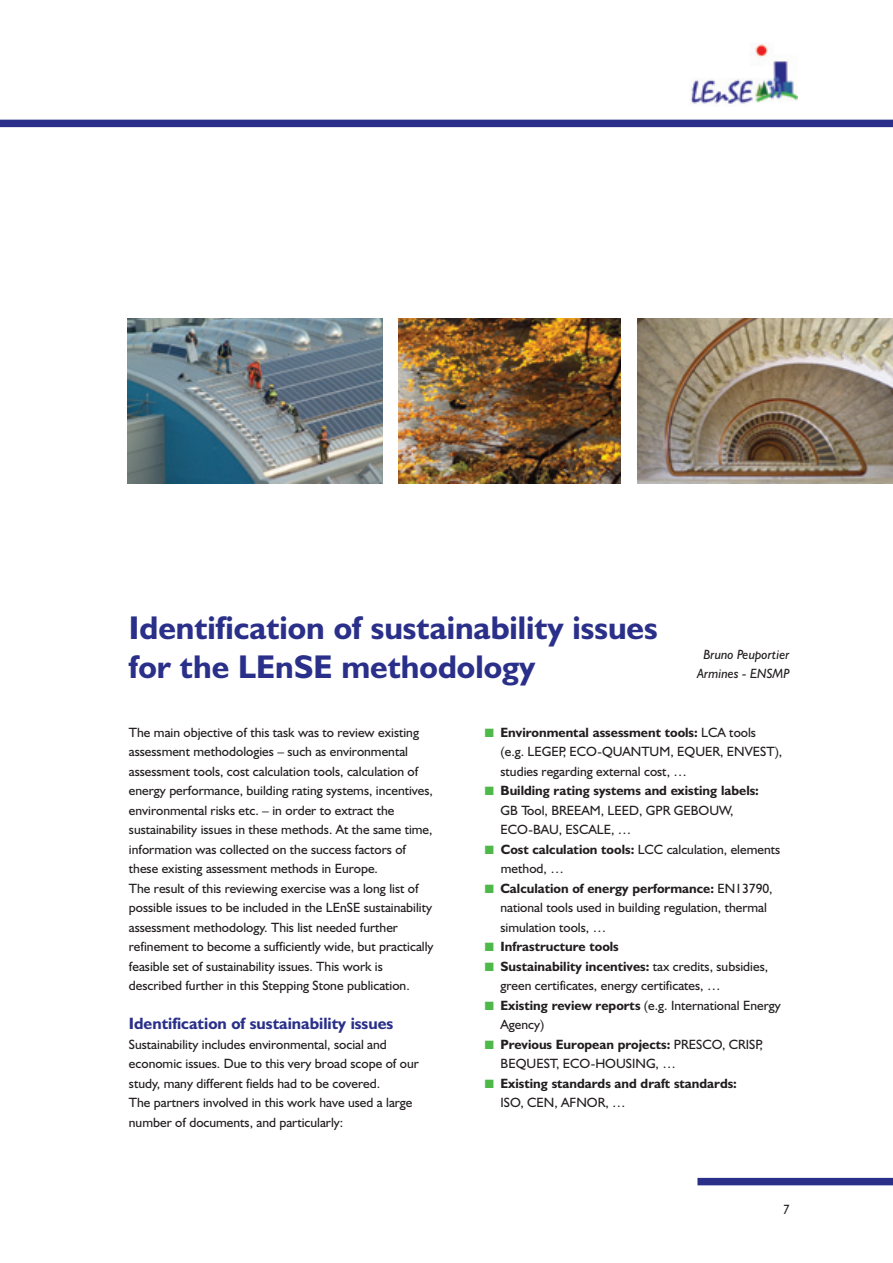
<style>
.page{position:relative;width:893px;height:1263px;background:#fff}
.page>*{position:absolute;margin:0;border:0;box-sizing:border-box;transform-origin:0 0}
.t1{font:700 33px/39px "Humanist 521 BT";color:#2a3089}
.t2{font:700 16.5px "Humanist 521 BT";color:#2a3089}
.t3{font:13.5px/19.5px "Humanist 521 BT";color:#231f20}
.t4{font:700 13.5px/19.5px "Humanist 521 BT";color:#231f20}
.t5{font:italic 13.5px/19.5px "Humanist 521 BT";color:#231f20;text-align:center}
.s1{color:#4eb848}
.s2{font-weight:700}
.s3{font-weight:400}
</style>
<div class="page">
<div style="left:697px;top:1178px;width:195px;height:7px;background:#2a3089"></div>
<img style="left:689px;top:44px;width:108px;height:60px">
<div style="left:0;top:120px;width:892px;height:7px;background:#2a3089"></div>
<img style="left:637px;top:318px;width:255px;height:165px">
<img style="left:399px;top:318px;width:222px;height:165px">
<img style="left:127px;top:318px;width:255px;height:165px">
<h1 class="t1" style="left:129px;top:612px;width:530px">Identification of sustainability issues for the LEnSE methodology</h1>
<p class="t5" style="left:697px;top:646px;width:94px">Bruno Peuportier<br>Armines - ENSMP</p>
<p class="t3" style="left:129px;top:724px;width:306px">The main objective of this task was to review existing assessment methodologies – such as environmental assessment tools, cost calculation tools, calculation of energy performance, building rating systems, incentives, environmental risks etc. – in order to extract the sustainability issues in these methods. At the same time, information was collected on the success factors of these existing assessment methods in Europe.<br>The result of this reviewing exercise was a long list of possible issues to be included in the LEnSE sustainability assessment methodology. This list needed further refinement to become a sufficiently wide, but practically feasible set of sustainability issues. This work is described further in this Stepping Stone publication.</p>
<p class="t2" style="left:129px;top:1018px;width:266px">Identification of sustainability issues</p>
<p class="t3" style="left:129px;top:1036px;width:291px">Sustainability includes environmental, social and economic issues. Due to this very broad scope of our study, many different fields had to be covered.<br>The partners involved in this work have used a large number of documents, and particularly:</p>
<p class="t3" style="left:500px;top:724px;width:283px;text-indent:-16px"><span class="s1">■</span> <span class="s2">Environmental assessment tools:</span> LCA tools (e.g. LEGEP, ECO-QUANTUM, EQUER, ENVEST), studies regarding external cost, …</p>
<p class="t3" style="left:500px;top:782px;width:260px;text-indent:-16px"><span class="s1">■</span> <span class="s2">Building rating systems and existing labels:<br></span>GB Tool, BREEAM, LEED, GPR GEBOUW,<br>ECO-BAU, ESCALE, …</p>
<p class="t3" style="left:501px;top:841px;width:281px;text-indent:-16px"><span class="s1">■</span> <span class="s2">Cost calculation tools:</span> LCC calculation, elements method, …</p>
<p class="t3" style="left:500px;top:880px;width:274px;text-indent:-16px"><span class="s1">■</span> <span class="s2">Calculation of energy performance:</span> EN13790, national tools used in building regulation, thermal simulation tools, …</p>
<p class="t4" style="left:485px;top:938px;width:135px"><span class="s1">■</span> Infrastructure tools</p>
<p class="t3" style="left:500px;top:958px;width:269px;text-indent:-16px"><span class="s1">■</span> <span class="s2">Sustainability incentives:</span> tax credits, subsidies, green certificates, energy certificates, …</p>
<p class="t3" style="left:500px;top:997px;width:282px;text-indent:-16px"><span class="s1">■</span> <span class="s2">Existing review reports</span> (e.g. International Energy<br>Agency)</p>
<p class="t3" style="left:500px;top:1036px;width:264px;text-indent:-16px"><span class="s1">■</span> <span class="s2">Previous European projects:</span> PRESCO, CRISP,<br>BEQUEST, ECO-HOUSING, …</p>
<p class="t4" style="left:500px;top:1075px;width:238px;text-indent:-16px"><span class="s1">■</span> Existing standards and draft standards:<br><span class="s3">ISO, CEN, AFNOR, …</span></p>
<p class="t5" style="left:782px;top:1201px;width:8px">7</p>
</div>
